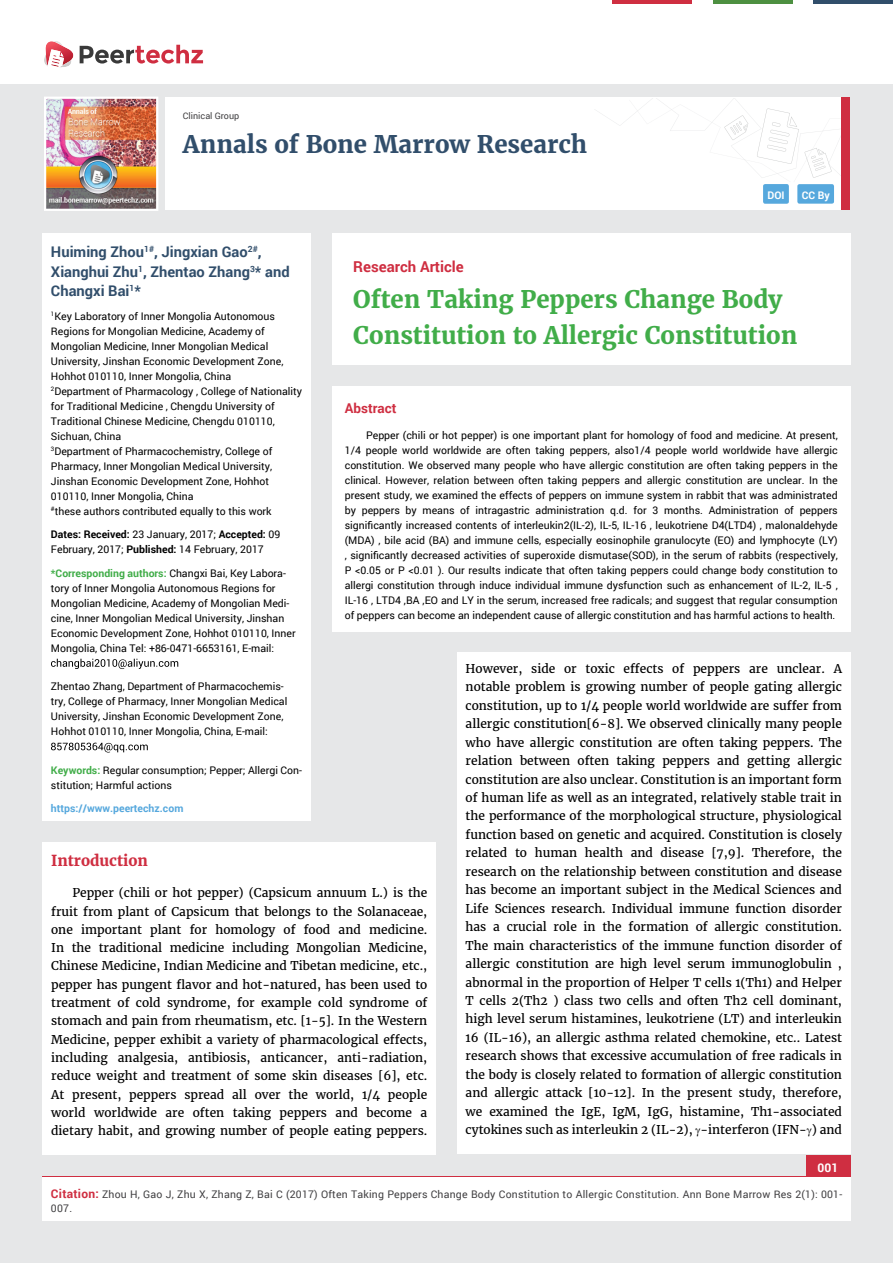
<style>
.page{position:relative;width:893px;height:1263px;background:#e6e7e8}
.page>*{position:absolute;margin:0;border:0;box-sizing:border-box;transform-origin:0 0}
.t1{font:700 24px/36px "Merriweather";color:#41ad49}
.t2{font:700 24px "Merriweather";color:#314e6b}
.t3{font:700 15px "Roboto";color:#cf2e41}
.t4{font:700 15px "Merriweather";color:#cf2e41}
.t5{font:700 14.7px/19.5px "Roboto";color:#314e6b}
.t6{font:700 13.5px "Roboto";color:#cf2e41}
.t7{font:12px/18.5px "Merriweather";color:#000;text-align:justify}
.t8{font:700 12px "Roboto";color:#fff}
.t9{font:10.5px/15px "Roboto";color:#000}
.t10{font:10.5px/13.5px "Roboto";letter-spacing:.02em;color:#414042}
.t11{font:700 10.5px "Roboto";color:#56a8dd}
.t12{font:700 10.5px "Roboto";color:#fff}
.t13{font:9px "Roboto";color:#414042}
.s1{font-weight:700}
.s2{font-weight:700;color:#41ad49}
.s3{font-weight:700;font-size:12px;color:#cf2e41}
</style>
<div class="page">
<div style="left:165px;top:98px;width:684px;height:112px;background:#fff"></div>
<svg style="left:596px;top:99px;width:245px;height:79px"></svg>
<div style="left:841px;top:98px;width:8px;height:112px;background:#cf2e41"></div>
<img style="left:44px;top:97px;width:114px;height:114px">
<div style="left:0;top:0;width:893px;height:83px;background:#fff"></div>
<svg style="left:44px;top:41px;width:159px;height:27px"></svg>
<div style="left:763px;top:184px;width:26px;height:20px;background:#56a8dd;border-radius:2px"></div>
<div style="left:797px;top:184px;width:37px;height:20px;background:#56a8dd;border-radius:2px"></div>
<hr style="left:713px;top:0;width:79px;height:3px;background:#4d9041">
<hr style="left:612px;top:0;width:80px;height:3px;background:#cf2e41">
<hr style="left:813px;top:0;width:80px;height:3px;background:#314e6b">
<div style="left:806px;top:1156px;width:44px;height:51px;background:#cf2e41"></div>
<div style="left:42px;top:1177px;width:809px;height:43px;background:#fff"></div>
<div style="left:332px;top:386px;width:518px;height:245px;background:#fff"></div>
<div style="left:332px;top:233px;width:518px;height:132px;background:#fff"></div>
<div style="left:42px;top:233px;width:269px;height:588px;background:#fff"></div>
<svg style="left:51px;top:659px;width:127px;height:10px"></svg>
<svg style="left:51px;top:743px;width:97px;height:10px"></svg>
<div style="left:43px;top:842px;width:393px;height:312px;background:#fff"></div>
<div style="left:457px;top:653px;width:393px;height:501px;background:#fff"></div>
<p class="t13" style="left:183px;top:110px;width:58px">Clinical Group</p>
<h1 class="t2" style="left:183px;top:129px;width:406px">Annals of Bone Marrow Research</h1>
<p class="t12" style="left:767px;top:188px;width:19px">DOI</p>
<p class="t12" style="left:802px;top:188px;width:29px">CC By</p>
<h3 class="t5" style="left:51px;top:242px;width:240px">Huiming Zhou<sup>1#</sup>, Jingxian Gao<sup>2#</sup>,<br>Xianghui Zhu<sup>1</sup>, Zhentao Zhang<sup>3</sup>* and<br>Changxi Bai<sup>1</sup>*</h3>
<p class="t9" style="left:51px;top:308px;width:252px"><sup>1</sup>Key Laboratory of Inner Mongolia Autonomous Regions for Mongolian Medicine, Academy of Mongolian Medicine, Inner Mongolian Medical University, Jinshan Economic Development Zone, Hohhot 010110, Inner Mongolia, China<br><sup>2</sup>Department of Pharmacology , College of Nationality for Traditional Medicine , Chengdu University of Traditional Chinese Medicine, Chengdu 010110, Sichuan, China<br><sup>3</sup>Department of Pharmacochemistry, College of Pharmacy, Inner Mongolian Medical University, Jinshan Economic Development Zone, Hohhot 010110, Inner Mongolia, China<br><sup>#</sup>these authors contributed equally to this work</p>
<p class="t9" style="left:51px;top:527px;width:231px"><span class="s1">Dates: Received:</span> 23 January, 2017; <span class="s1">Accepted:</span> 09<br>February, 2017; <span class="s1">Published:</span> 14 February, 2017</p>
<p class="t9" style="left:51px;top:565px;width:246px"><span class="s2">*Corresponding authors:</span> Changxi Bai, Key Labora&shy;tory of Inner Mongolia Autonomous Regions for Mongolian Medicine, Academy of Mongolian Medi&shy;cine, Inner Mongolian Medical University, Jinshan Economic Development Zone, Hohhot 010110, Inner Mongolia, China Tel: +86-0471-6653161, E-mail:</p>
<p class="t9" style="left:51px;top:679px;width:238px">Zhentao Zhang, Department of Pharmacochemis&shy;try, College of Pharmacy, Inner Mongolian Medical University, Jinshan Economic Development Zone, Hohhot 010110, Inner Mongolia, China, E-mail:</p>
<p class="t9" style="left:51px;top:762px;width:252px"><span class="s2">Keywords:</span> Regular consumption; Pepper; Allergi Con&shy;stitution; Harmful actions</p>
<p class="t11" style="left:51px;top:801px;width:134px">https://www.peertechz.com</p>
<h2 class="t4" style="left:51px;top:851px;width:98px">Introduction</h2>
<p class="t7" style="left:51px;top:884px;width:378px;text-indent:21px">Pepper (chili or hot pepper) (Capsicum annuum L.) is the fruit from plant of Capsicum that belongs to the Solanaceae, one important plant for homology of food and medicine.<br>In the traditional medicine including Mongolian Medicine, Chinese Medicine, Indian Medicine and Tibetan medicine, etc., pepper has pungent flavor and hot-natured, has been used to treatment of cold syndrome, for example cold syndrome of stomach and pain from rheumatism, etc. [1-5]. In the Western Medicine, pepper exhibit a variety of pharmacological effects, including analgesia, antibiosis, anticancer, anti-radiation, reduce weight and treatment of some skin diseases [6], etc.<br>At present, peppers spread all over the world, 1/4 people world worldwide are often taking peppers and become a dietary habit, and growing number of people eating peppers.</p>
<h2 class="t3" style="left:353px;top:256px;width:112px">Research Article</h2>
<h1 class="t1" style="left:353px;top:281px;width:446px">Often Taking Peppers Change Body<br>Constitution to Allergic Constitution</h1>
<p class="t6" style="left:345px;top:399px;width:53px">Abstract</p>
<p class="t9" style="left:345px;top:427px;width:494px;text-align:justify;text-indent:21px">Pepper (chili or hot pepper) is one important plant for homology of food and medicine. At present, 1/4 people world worldwide are often taking peppers, also1/4 people world worldwide have allergic constitution. We observed many people who have allergic constitution are often taking peppers in the clinical. However, relation between often taking peppers and allergic constitution are unclear. In the present study, we examined the effects of peppers on immune system in rabbit that was administrated by peppers by means of intragastric administration q.d. for 3 months. Administration of peppers significantly increased contents of interleukin2(IL-2), IL-5, IL-16 , leukotriene D4(LTD4) , malonaldehyde (MDA) , bile acid (BA) and immune cells, especially eosinophile granulocyte (EO) and lymphocyte (LY) , significantly decreased activities of superoxide dismutase(SOD), in the serum of rabbits (respectively, P &lt;0.05 or P &lt;0.01 ). Our results indicate that often taking peppers could change body constitution to allergi constitution through induce individual immune dysfunction such as enhancement of IL-2, IL-5 , IL-16 , LTD4 ,BA ,EO and LY in the serum, increased free radicals; and suggest that regular consumption of peppers can become an independent cause of allergic constitution and has harmful actions to health.</p>
<p class="t7" style="left:466px;top:659px;width:378px">However, side or toxic effects of peppers are unclear. A notable problem is growing number of people gating allergic constitution, up to 1/4 people world worldwide are suffer from allergic constitution[6-8]. We observed clinically many people who have allergic constitution are often taking peppers. The relation between often taking peppers and getting allergic constitution are also unclear. Constitution is an important form of human life as well as an integrated, relatively stable trait in the performance of the morphological structure, physiological function based on genetic and acquired. Constitution is closely related to human health and disease [7,9]. Therefore, the research on the relationship between constitution and disease has become an important subject in the Medical Sciences and Life Sciences research. Individual immune function disorder has a crucial role in the formation of allergic constitution.<br>The main characteristics of the immune function disorder of allergic constitution are high level serum immunoglobulin , abnormal in the proportion of Helper T cells 1(Th1) and Helper T cells 2(Th2 ) class two cells and often Th2 cell dominant, high level serum histamines, leukotriene (LT) and interleukin 16 (IL-16), an allergic asthma related chemokine, etc.. Latest research shows that excessive accumulation of free radicals in the body is closely related to formation of allergic constitution and allergic attack [10-12]. In the present study, therefore, we examined the IgE, IgM, IgG, histamine, Th1-associated cytokines such as interleukin 2 (IL-2), -interferon (IFN- ) and</p>
<p class="t8" style="left:817px;top:1159px;width:22px">001</p>
<p class="t10" style="left:51px;top:1188px;width:793px"><span class="s3">Citation:</span> Zhou H, Gao J, Zhu X, Zhang Z, Bai C (2017) Often Taking Peppers Change Body Constitution to Allergic Constitution. Ann Bone Marrow Res 2(1): 001-<br>007.</p>
</div>
